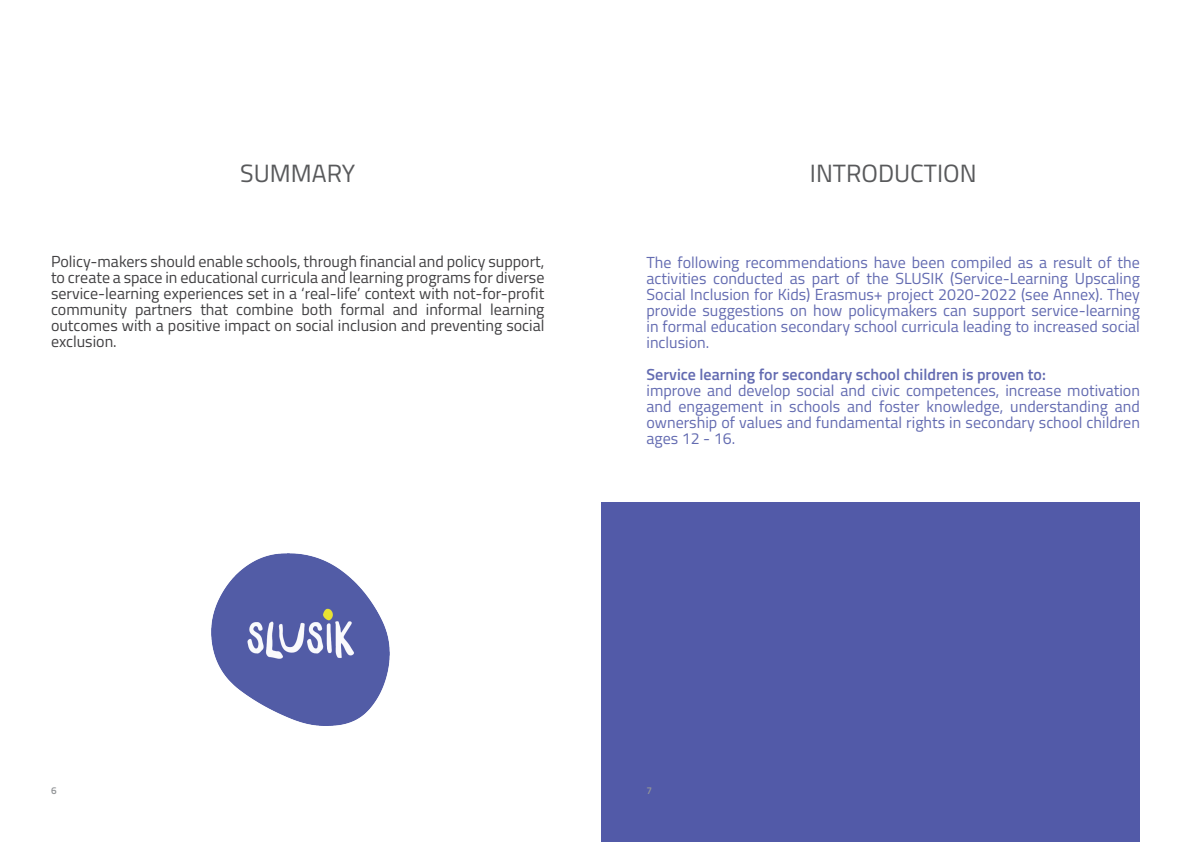
<style>
.page{position:relative;width:1191px;height:842px;background:#fff}
.page>*{position:absolute;margin:0;border:0;box-sizing:border-box;transform-origin:0 0}
.t1{font:25px "Titillium Web";color:#58595b}
.t2{font:16px/16px "Titillium Web";color:#636bb1;text-align:justify}
.t3{font:16px/16px "Titillium Web";color:#414042;text-align:justify}
.t4{font:600 16px "Titillium Web";color:#636bb1}
.t5{font:600 10px "Titillium Web";color:#939598}
</style>
<div class="page">
<div style="left:601px;top:502px;width:539px;height:340px;background:#525aa8"></div>
<img style="left:212px;top:553px;width:178px;height:173px">
<h1 class="t1" style="left:240px;top:155px;width:116px">SUMMARY</h1>
<p class="t3" style="left:51px;top:252px;width:495px">Policy-makers should enable schools, through financial and policy support, to create a space in educational curricula and learning programs for diverse service-learning experiences set in a ‘real-life’ context with not-for-profit community partners that combine both formal and informal learning outcomes with a positive impact on social inclusion and preventing social exclusion.</p>
<h1 class="t1" style="left:810px;top:155px;width:168px">INTRODUCTION</h1>
<p class="t2" style="left:646px;top:254px;width:495px">The following recommendations have been compiled as a result of the activities conducted as part of the SLUSIK (Service-Learning Upscaling Social Inclusion for Kids) Erasmus+ project 2020-2022 (see Annex). They provide suggestions on how policymakers can support service-learning in formal education secondary school curricula leading to increased social inclusion.</p>
<p class="t4" style="left:646px;top:362px;width:401px">Service learning for secondary school children is proven to:</p>
<p class="t2" style="left:646px;top:382px;width:495px">improve and develop social and civic competences, increase motivation and engagement in schools and foster knowledge, understanding and ownership of values and fundamental rights in secondary school children ages 12 - 16.</p>
<p class="t5" style="left:51px;top:783px;width:7px">6</p>
<p class="t5" style="left:646px;top:783px;width:7px">7</p>
</div>
